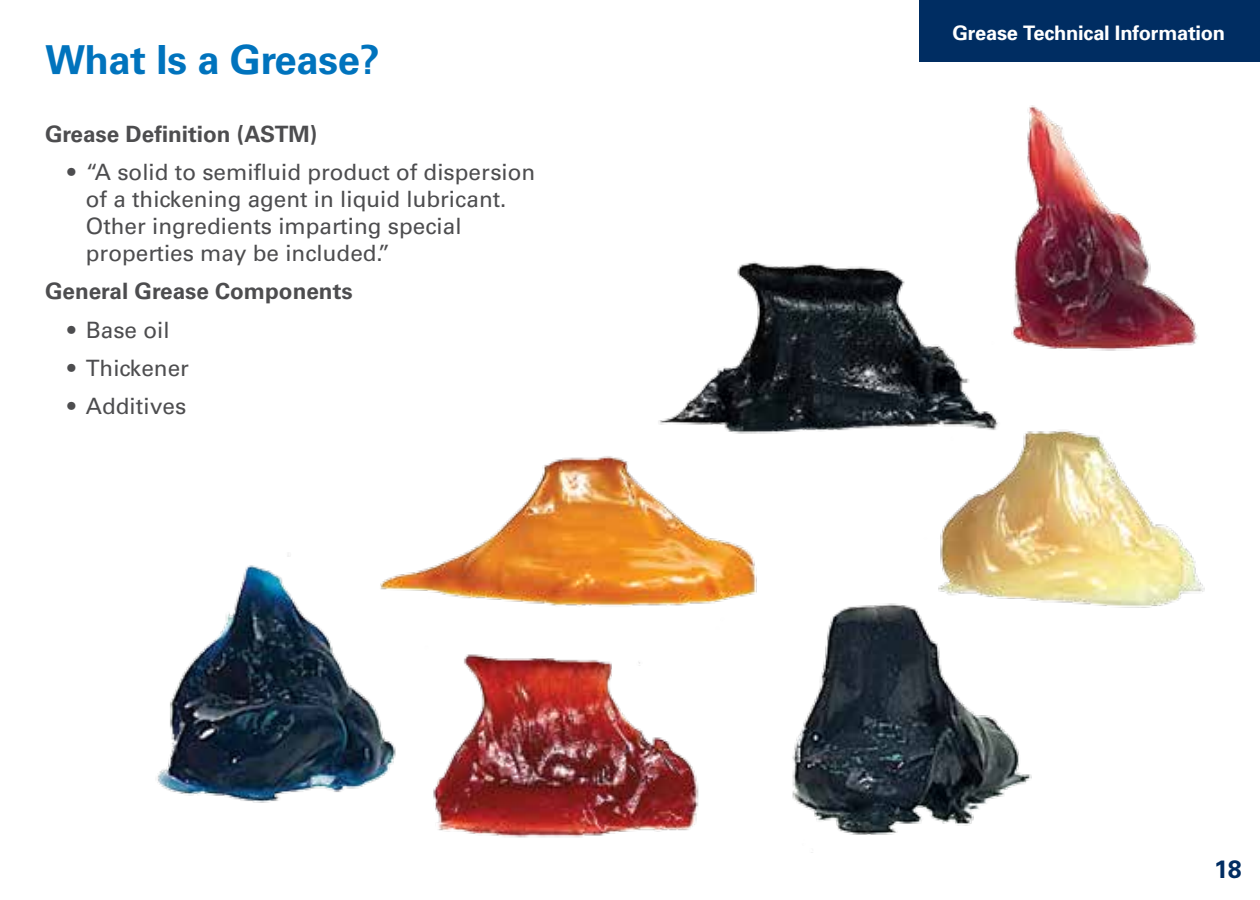
<style>
.page{position:relative;width:1260px;height:900px;background:#fff}
.page>*{position:absolute;margin:0;border:0;box-sizing:border-box;transform-origin:0 0}
.t1{font:700 40px "Univers LT Std";letter-spacing:-.01em;color:#0073bd}
.t2{font:700 25px "Univers LT Std";color:#002d62}
.t3{font:22.5px/27px "Univers LT Std";color:#4d4d4f}
.t4{font:700 22.5px "Univers LT Std";color:#4d4d4f}
.t5{font:700 20px "Univers";letter-spacing:-.01em;color:#fff}
</style>
<div class="page">
<img style="left:658px;top:261px;width:331px;height:173px">
<img style="left:920px;top:412px;width:285px;height:196px">
<img style="left:157px;top:555px;width:239px;height:248px">
<img style="left:972px;top:105px;width:226px;height:256px">
<img style="left:433px;top:654px;width:266px;height:184px">
<img style="left:362px;top:456px;width:395px;height:174px">
<img style="left:792px;top:582px;width:259px;height:271px">
<div style="left:920px;top:0;width:340px;height:61px;background:#002d62"></div>
<h1 class="t1" style="left:45px;top:36px;width:336px">What Is a Grease?</h1>
<p class="t4" style="left:45px;top:121px;width:274px">Grease Definition (ASTM)</p>
<p class="t3" style="left:86px;top:159px;width:451px;text-indent:-18px">• “A solid to semifluid product of dispersion of a thickening agent in liquid lubricant.<br>Other ingredients imparting special properties may be included.”</p>
<p class="t4" style="left:45px;top:278px;width:309px">General Grease Components</p>
<p class="t3" style="left:68px;top:316px;width:104px">• Base oil</p>
<p class="t3" style="left:68px;top:354px;width:123px">• Thickener</p>
<p class="t3" style="left:68px;top:393px;width:120px">• Additives</p>
<p class="t5" style="left:952px;top:20px;width:274px">Grease Technical Information</p>
<p class="t2" style="left:1214px;top:854px;width:29px">18</p>
</div>
